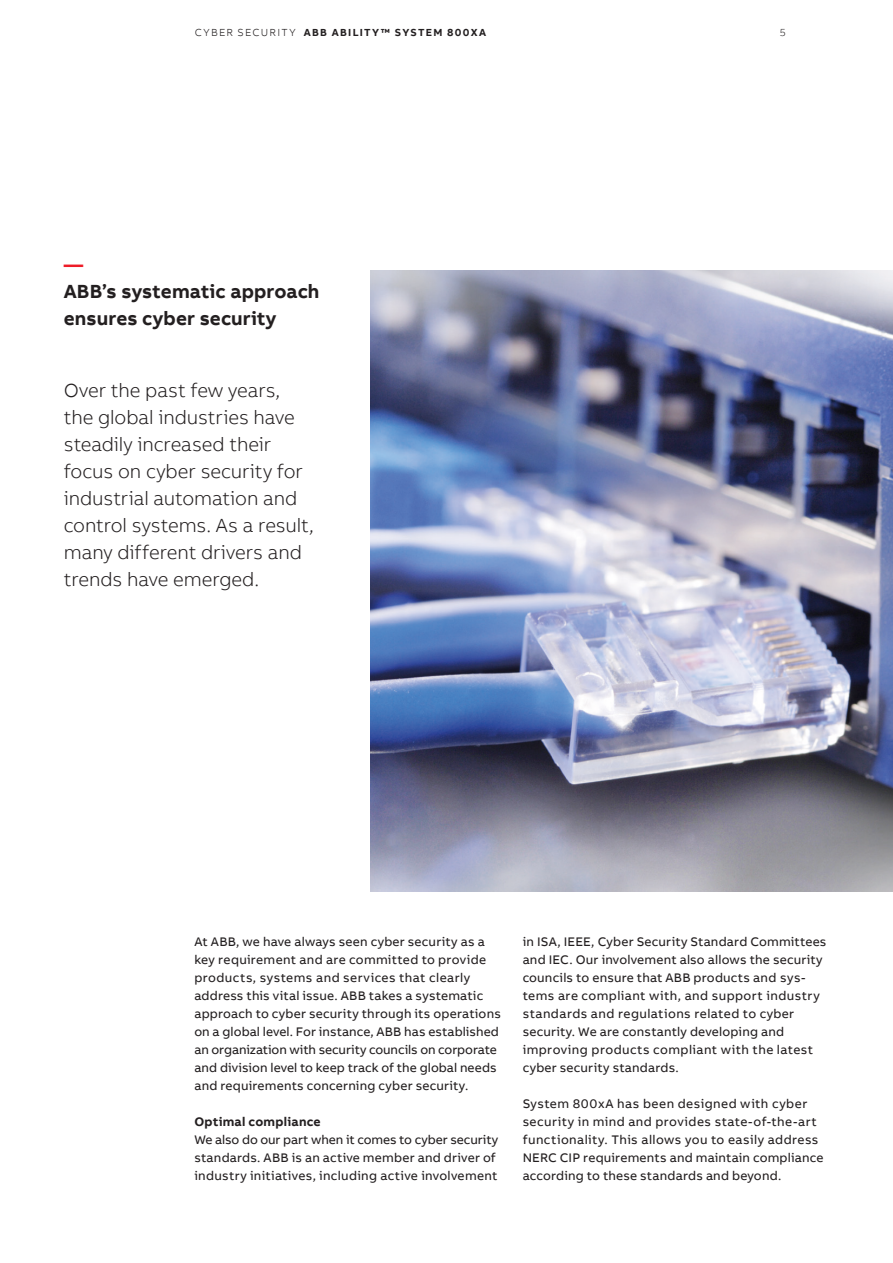
<style>
.page{position:relative;width:893px;height:1263px;background:#fff}
.page>*{position:absolute;margin:0;border:0;box-sizing:border-box;transform-origin:0 0}
.Lead_13pt_18pt{font:300 19.5px/27px "AB Bvoice";letter-spacing:-.005em;color:#231f20}
.Headline_S_13pt_18pt{font:700 19.5px/27px "AB Bvoice";letter-spacing:.005em;color:#231f20}
.Headline_S_13pt_18pt-2{font:700 19.5px "AB Bvoice";color:#ee1c28}
.Copytext_8_5pt_12pt{font:12.75px/18px "AB Bvoice";letter-spacing:.015em;color:#231f20}
.Copytext_8_5pt_12pt-2{font:700 12.75px "AB Bvoice";letter-spacing:.02em;color:#231f20}
.t1{font:700 10.5px "AB Bvoice";letter-spacing:.13em;color:#231f20}
.t2{font:300 10.5px "AB Bvoice";color:#231f20}
.s1{font-weight:300}
</style>
<div class="page">
<img style="left:370px;top:271px;width:523px;height:621px">
<p class="t1" style="left:195px;top:25px;width:293px"><span class="s1">CYBER SECURITY</span> ABB ABILITY™ SYSTEM 800XA</p>
<p class="t2" style="left:780px;top:26px;width:7px">5</p>
<p class="Headline_S_13pt_18pt-2" style="left:64px;top:252px;width:21px">—</p>
<p class="Headline_S_13pt_18pt" style="left:64px;top:278px;width:257px">ABB’s systematic approach ensures cyber security</p>
<p class="Lead_13pt_18pt" style="left:64px;top:377px;width:251px">Over the past few years, the global industries have steadily increased their focus on cyber security for industrial automation and control systems. As a result, many different drivers and trends have emerged.</p>
<p class="Copytext_8_5pt_12pt" style="left:194px;top:933px;width:308px">At ABB, we have always seen cyber security as a key requirement and are committed to provide products, systems and services that clearly address this vital issue. ABB takes a systematic approach to cyber security through its operations on a global level. For instance, ABB has established an organization with security councils on corporate and division level to keep track of the global needs and requirements concerning cyber security.</p>
<p class="Copytext_8_5pt_12pt-2" style="left:194px;top:1113px;width:128px">Optimal compliance</p>
<p class="Copytext_8_5pt_12pt" style="left:194px;top:1131px;width:305px">We also do our part when it comes to cyber security standards. ABB is an active member and driver of industry initiatives, including active involvement</p>
<p class="Copytext_8_5pt_12pt" style="left:523px;top:933px;width:305px">in ISA, IEEE, Cyber Security Standard Committees and IEC. Our involvement also allows the security councils to ensure that ABB products and sys&shy;tems are compliant with, and support industry standards and regulations related to cyber</p>
<p class="Copytext_8_5pt_12pt" style="left:523px;top:1023px;width:263px">security. We are constantly developing and</p>
<p class="Copytext_8_5pt_12pt" style="left:523px;top:1041px;width:292px">improving products compliant with the latest cyber security standards.</p>
<p class="Copytext_8_5pt_12pt" style="left:523px;top:1095px;width:302px">System 800xA has been designed with cyber security in mind and provides state-of-the-art functionality. This allows you to easily address NERC CIP requirements and maintain compliance according to these standards and beyond.</p>
</div>
